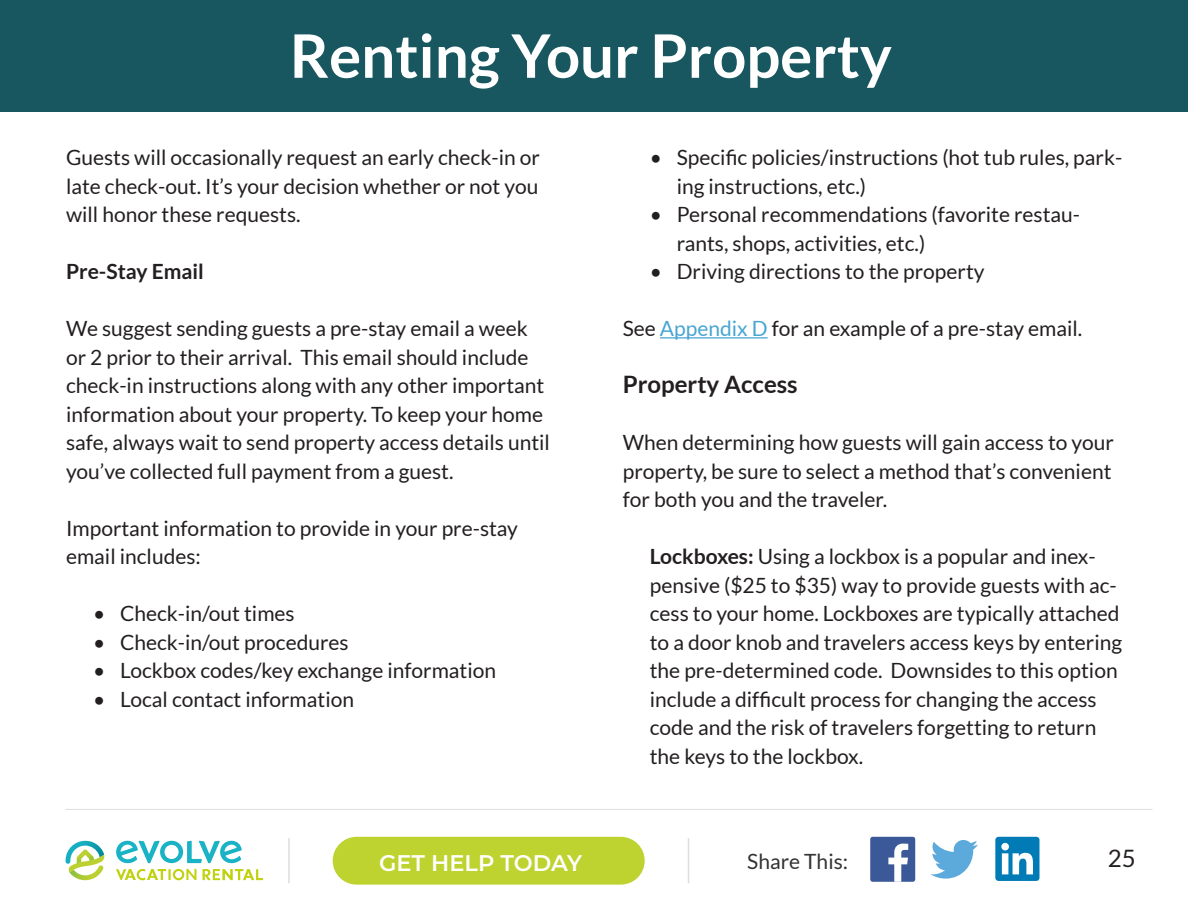
<style>
.page{position:relative;width:1188px;height:918px;background:#fff}
.page>*{position:absolute;margin:0;border:0;box-sizing:border-box;transform-origin:0 0}
.t1{font:700 60px "Lato";color:#fff}
.t2{font:700 24px "Lato";color:#231f20}
.t3{font:24px "Lato";color:#231f20}
.t4{font:600 22.5px "Montserrat";color:#fff}
.t5{font:21px/28.5px "Lato";color:#231f20}
.t6{font:700 21px "Lato";color:#231f20}
.t7{font:21px "Lato";color:#323332}
.s1{color:#47a5d3}
.s2{font-weight:700}
</style>
<div class="page">
<svg style="left:116px;top:869px;width:80px;height:11px"></svg>
<svg style="left:203px;top:869px;width:60px;height:11px"></svg>
<svg style="left:116px;top:841px;width:126px;height:22px"></svg>
<svg style="left:66px;top:841px;width:39px;height:39px"></svg>
<div style="left:333px;top:837px;width:312px;height:48px;background:#bed330;border-radius:24px"></div>
<hr style="left:688px;top:838px;width:1px;height:45px;background:#dddddb">
<hr style="left:288px;top:838px;width:2px;height:45px;background:#dddddb">
<div style="left:0;top:0;width:1188px;height:112px;background:#18575f"></div>
<hr style="left:66px;top:809px;width:1086px;height:1px;background:#dddddb">
<div style="left:870px;top:837px;width:45px;height:45px;background:#3b5998;border-radius:2px"></div>
<svg style="left:888px;top:844px;width:20px;height:38px"></svg>
<svg style="left:931px;top:840px;width:47px;height:39px"></svg>
<div style="left:995px;top:837px;width:44px;height:44px;background:#007bb6;border-radius:3px"></div>
<svg style="left:1001px;top:843px;width:32px;height:31px"></svg>
<hr style="left:660px;top:337px;width:108px;height:2px;background:#47a5d3">
<p class="t1" style="left:290px;top:22px;width:604px">Renting Your Property</p>
<p class="t5" style="left:66px;top:143px;width:475px;text-align:justify">Guests will occasionally request an early check-in or late check-out. It’s your decision whether or not you will honor these requests.</p>
<p class="t6" style="left:66px;top:260px;width:139px">Pre-Stay Email</p>
<p class="t5" style="left:66px;top:314px;width:485px">We suggest sending guests a pre-stay email a week or 2 prior to their arrival. This email should include check-in instructions along with any other important information about your property. To keep your home safe, always wait to send property access details until you’ve collected full payment from a guest.</p>
<p class="t5" style="left:66px;top:514px;width:453px">Important information to provide in your pre-stay email includes:</p>
<p class="t5" style="left:93px;top:599px;width:203px">• Check-in/out times</p>
<p class="t5" style="left:93px;top:628px;width:257px">• Check-in/out procedures</p>
<p class="t5" style="left:93px;top:656px;width:405px">• Lockbox codes/key exchange information</p>
<p class="t5" style="left:93px;top:685px;width:263px">• Local contact information</p>
<p class="t5" style="left:677px;top:143px;width:447px;text-indent:-27px">• Specific policies/instructions (hot tub rules, park&shy;ing instructions, etc.)</p>
<p class="t5" style="left:677px;top:200px;width:405px;text-indent:-27px">• Personal recommendations (favorite restau&shy;rants, shops, activities, etc.)</p>
<p class="t5" style="left:650px;top:257px;width:336px">• Driving directions to the property</p>
<p class="t5" style="left:623px;top:314px;width:461px">See <span class="s1">Appendix D</span> for an example of a pre-stay email.</p>
<p class="t2" style="left:623px;top:371px;width:177px">Property Access</p>
<p class="t5" style="left:623px;top:428px;width:493px;text-align:justify">When determining how guests will gain access to your property, be sure to select a method that’s convenient for both you and the traveler.</p>
<p class="t5" style="left:650px;top:542px;width:474px"><span class="s2">Lockboxes:</span> Using a lockbox is a popular and inex&shy;pensive ($25 to $35) way to provide guests with ac&shy;cess to your home. Lockboxes are typically attached to a door knob and travelers access keys by entering the pre-determined code. Downsides to this option include a difficult process for changing the access code and the risk of travelers forgetting to return the keys to the lockbox.</p>
<p class="t4" style="left:379px;top:847px;width:204px">GET HELP TODAY</p>
<p class="t7" style="left:747px;top:849px;width:102px">Share This:</p>
<p class="t3" style="left:1108px;top:845px;width:29px">25</p>
</div>
